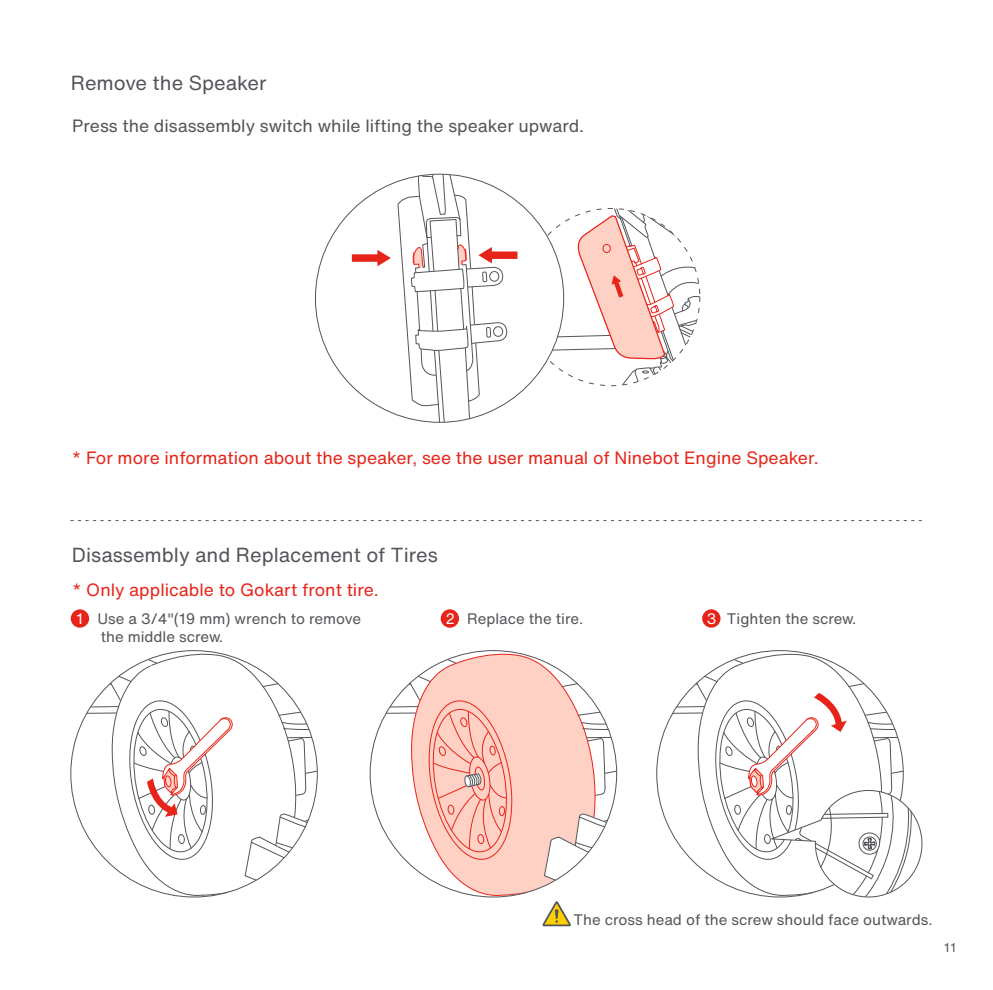
<style>
.page{position:relative;width:993px;height:990px;background:#fff}
.page>*{position:absolute;margin:0;border:0;box-sizing:border-box;transform-origin:0 0}
.t1{font:20px "Helvetica Now Text";color:#54555a}
.t2{font:17.5px "Helvetica Now Text";color:#e72419}
.t3{font:17.5px "Helvetica Now Text";color:#54555a}
.t4{font:15px/17.5px "Helvetica Now Text";color:#54555a}
.t5{font:12.5px "Helvetica Now Text";color:#54555a}
.s1{color:#fff}
</style>
<div class="page">
<div style="left:702px;top:609px;width:18px;height:18px;background:#e72419;border-radius:50%"></div>
<svg style="left:542px;top:901px;width:28px;height:25px"></svg>
<svg style="left:71px;top:520px;width:850px;height:1px"></svg>
<svg style="left:525px;top:208px;width:174px;height:178px"></svg>
<div style="left:315px;top:174px;width:248px;height:248px;background:#fff;border-radius:50%"></div>
<svg style="left:352px;top:250px;width:39px;height:16px"></svg>
<svg style="left:397px;top:174px;width:120px;height:248px"></svg>
<svg style="left:410px;top:652px;width:133px;height:244px;fill:#ffd0c4"></svg>
<svg style="left:543px;top:660px;width:73px;height:227px"></svg>
<svg style="left:371px;top:650px;width:146px;height:213px"></svg>
<svg style="left:71px;top:650px;width:246px;height:246px"></svg>
<div style="left:71px;top:609px;width:18px;height:18px;background:#e72419;border-radius:50%"></div>
<div style="left:440px;top:609px;width:19px;height:18px;background:#e72419;border-radius:50%"></div>
<svg style="left:656px;top:650px;width:267px;height:248px"></svg>
<h1 class="t1" style="left:71px;top:68px;width:197px">Remove the Speaker</h1>
<p class="t3" style="left:72px;top:112px;width:513px">Press the disassembly switch while lifting the speaker upward.</p>
<p class="t2" style="left:72px;top:445px;width:748px">* For more information about the speaker, see the user manual of Ninebot Engine Speaker.</p>
<h1 class="t1" style="left:72px;top:540px;width:367px">Disassembly and Replacement of Tires</h1>
<p class="t2" style="left:72px;top:577px;width:308px">* Only applicable to Gokart front tire.</p>
<p class="t4" style="left:101px;top:609px;width:262px;text-indent:-24px"><span class="s1">1</span> Use a 3/4"(19 mm) wrench to remove the middle screw.</p>
<p class="t4" style="left:445px;top:609px;width:139px"><span class="s1">2</span> Replace the tire.</p>
<p class="t4" style="left:706px;top:609px;width:151px"><span class="s1">3</span> Tighten the screw.</p>
<p class="t4" style="left:573px;top:910px;width:360px">The cross head of the screw should face outwards.</p>
<p class="t5" style="left:943px;top:938px;width:13px">11</p>
</div>
